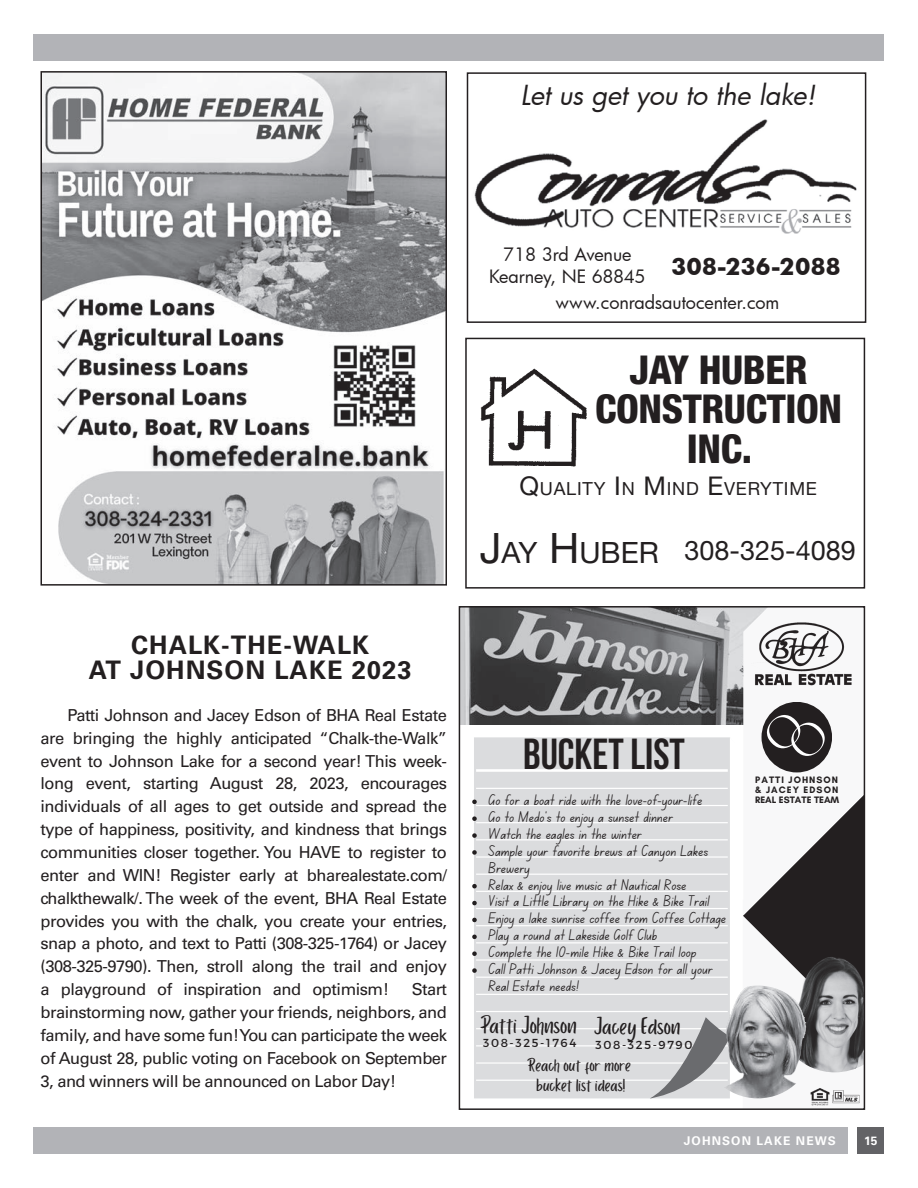
<style>
.page{position:relative;width:918px;height:1188px;background:#fff}
.page>*{position:absolute;margin:0;border:0;box-sizing:border-box;transform-origin:0 0}
.t1{font:700 43.2px "Bebas Neue";color:#231f20}
.t2{font:800 condensed 39.9px/39.3px "Helvetica Neue LT Std";letter-spacing:-.01em;color:#231f20;text-align:center}
.t3{font:italic 27px "Futura";letter-spacing:-.005em;color:#231f20}
.t4{font:27px "Helvetica Neue LT Std";color:#231f20}
.t5{font:700 25.5px/25.5px "Univers LT Std";letter-spacing:.04em;color:#231f20;text-align:center}
.t6{font:25.2px "Porcelain";color:#231f20}
.t7{font:19.05px/19.8px "Porcelain";color:#231f20;text-align:center}
.t8{font:18.15px "Helvetica Neue LT Std";letter-spacing:.045em;color:#231f20}
.t9{font:18px/21.6px "Futura";letter-spacing:-.005em;color:#231f20}
.t10{font:16.5px/22.8px "Univers LT Std";letter-spacing:-.03em;color:#231f20;text-align:justify}
.t11{font:15.45px/17px "Canva School Font";color:#231f20}
.t12{font:700 12px "Univers LT Std";letter-spacing:.09em;color:#fff}
.t13{font:11.55px "Montserrat";letter-spacing:.14em;color:#231f20}
.t14{font:700 9.45px/10.4px "Glacial Indifference";letter-spacing:.11em;color:#231f20;text-align:justify}
.s1{font-size:25.8px}
.s2{font-size:42px}
.s3{font-size:29.4px}
</style>
<div class="page">
<div style="left:34px;top:1127px;width:814px;height:27px;background:#b2b3b7"></div>
<div style="left:857px;top:1127px;width:27px;height:27px;background:#636366"></div>
<div style="left:34px;top:34px;width:850px;height:27px;background:#b2b3b7"></div>
<img style="left:43px;top:74px;width:401px;height:509px">
<div style="left:40px;top:71px;width:407px;height:515px;border:2px solid #231f20"></div>
<img style="left:462px;top:609px;width:281px;height:116px">
<svg style="left:474px;top:737px;width:266px;height:362px;background:#dedfe1"></svg>
<svg style="left:650px;top:1017px;width:80px;height:81px;background:#c3c4c6"></svg>
<svg style="left:472px;top:800px;width:5px;height:4px"></svg>
<svg style="left:472px;top:816px;width:5px;height:5px"></svg>
<svg style="left:472px;top:833px;width:5px;height:5px"></svg>
<svg style="left:472px;top:850px;width:5px;height:5px"></svg>
<svg style="left:472px;top:884px;width:5px;height:4px"></svg>
<svg style="left:472px;top:901px;width:5px;height:4px"></svg>
<svg style="left:472px;top:918px;width:5px;height:4px"></svg>
<svg style="left:472px;top:935px;width:5px;height:4px"></svg>
<svg style="left:472px;top:951px;width:5px;height:5px"></svg>
<svg style="left:472px;top:968px;width:5px;height:5px"></svg>
<img style="left:701px;top:986px;width:113px;height:112px;border-radius:56px">
<img style="left:474px;top:119px;width:383px;height:115px">
<div style="left:467px;top:72px;width:399px;height:251px;border:2px solid #231f20"></div>
<div style="left:465px;top:338px;width:400px;height:251px;border:2px solid #231f20"></div>
<img style="left:480px;top:368px;width:107px;height:99px">
<svg style="left:743px;top:607px;width:121px;height:502px"></svg>
<h3 class="t3" style="left:521px;top:77px;width:297px">Let us get you to the lake!</h3>
<h3 class="t5" style="left:89px;top:632px;width:324px">CHALK-THE-WALK<br>AT JOHNSON LAKE 2023</h3>
<p class="t10" style="left:41px;top:704px;width:408px;text-indent:27px">Patti Johnson and Jacey Edson of BHA Real Estate are bringing the highly anticipated “Chalk-the-Walk” event to Johnson Lake for a second year! This week&shy;long event, starting August 28, 2023, encourages individuals of all ages to get outside and spread the type of happiness, positivity, and kindness that brings communities closer together. You HAVE to register to enter and WIN! Register early at bharealestate.com/ chalkthewalk/. The week of the event, BHA Real Estate provides you with the chalk, you create your entries, snap a photo, and text to Patti (308-325-1764) or Jacey (308-325-9790). Then, stroll along the trail and enjoy a playground of inspiration and optimism!</p>
<p class="t10" style="left:41px;top:978px;width:408px;text-indent:371px">Start brainstorming now, gather your friends, neighbors, and family, and have some fun! You can participate the week of August 28, public voting on Facebook on September 3, and winners will be announced on Labor Day!</p>
<p class="t9" style="left:489px;top:244px;width:354px;text-indent:14px">718 3rd Avenue<br>Kearney, NE 68845 <sup>308-236-2088</sup></p>
<p class="t9" style="left:555px;top:291px;width:225px">www.conradsautocenter.com</p>
<h2 class="t2" style="left:595px;top:350px;width:249px">JAY HUBER<br>CONSTRUCTION<br>INC.</h2>
<p class="t8" style="left:520px;top:478px;width:299px"><span class="s1">Q</span>UALITY <span class="s1">I</span>N <span class="s1">M</span>IND <span class="s1">E</span>VERYTIME</p>
<h3 class="t4" style="left:480px;top:534px;width:378px"><span class="s2">J</span><span class="s3">AY</span> <span class="s2">H</span><span class="s3">UBER</span> 308-325-4089</h3>
<h1 class="t1" style="left:523px;top:731px;width:163px">BUCKET LIST</h1>
<p class="t11" style="left:489px;top:794px;width:239px">Go for a boat ride with the love-of-your-life<br>Go to Medo's to enjoy a sunset dinner<br>Watch the eagles in the winter<br>Sample your favorite brews at Canyon Lakes Brewery<br>Relax &amp; enjoy live music at Nautical Rose<br>Visit a Little Library on the Hike &amp; Bike Trail Enjoy a lake sunrise coffee from Coffee Cottage Play a round at Lakeside Golf Club<br>Complete the 10-mile Hike &amp; Bike Trail loop<br>Call Patti Johnson &amp; Jacey Edson for all your Real Estate needs!</p>
<h3 class="t6" style="left:480px;top:1012px;width:98px">Patti Johnson</h3>
<p class="t7" style="left:527px;top:1057px;width:105px">Reach out for more bucket list ideas!</p>
<h3 class="t6" style="left:594px;top:1013px;width:88px">Jacey Edson</h3>
<p class="t13" style="left:483px;top:1036px;width:95px">308-325-1764</p>
<p class="t13" style="left:596px;top:1038px;width:98px">308-325-9790</p>
<p class="t14" style="left:755px;top:774px;width:86px">PATTI JOHNSON &amp; JACEY EDSON REAL ESTATE TEAM</p>
<p class="t12" style="left:684px;top:1134px;width:153px">JOHNSON LAKE NEWS</p>
<p class="t12" style="left:864px;top:1134px;width:15px">15</p>
</div>
